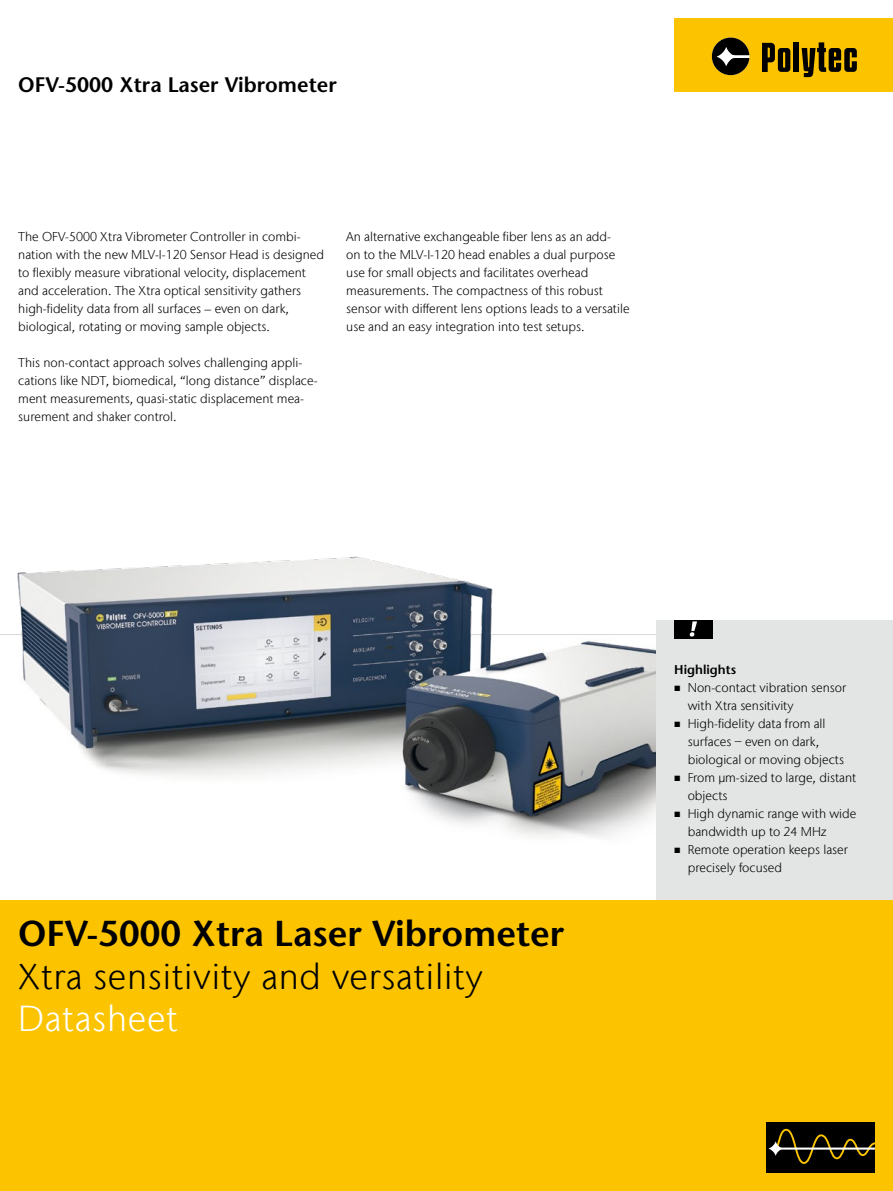
<style>
.page{position:relative;width:893px;height:1191px;background:#fff}
.page>*{position:absolute;margin:0;border:0;box-sizing:border-box;transform-origin:0 0}
.t1{font:300 36px "Stone Sans IIITC Com";letter-spacing:.02em;color:#000}
.t2{font:600 36px "Stone Sans";color:#000}
.t3{font:300 36px "Stone Sans IIITC Com";letter-spacing:.02em;color:#fff}
.t4{font:600 21px "Stone Sans";color:#000}
.t5{font:300 12.75px/18px "Stone Sans IIITC Com";color:#000}
.t6{font:600 12.75px "Stone Sans";color:#000}
.s1{font-family:"Segoe UI";font-weight:400;font-size:7.5px}
</style>
<div class="page">
<div style="left:674px;top:19px;width:219px;height:73px;background:#fcc400"></div>
<div style="left:794px;top:42px;width:5px;height:30px;background:#000"></div>
<svg style="left:762px;top:43px;width:28px;height:29px"></svg>
<svg style="left:712px;top:38px;width:37px;height:37px"></svg>
<svg style="left:802px;top:42px;width:55px;height:35px"></svg>
<img style="left:0;top:556px;width:656px;height:281px">
<div style="left:656px;top:620px;width:237px;height:280px;background:#e3e4e4"></div>
<div style="left:0;top:900px;width:893px;height:291px;background:#fcc400"></div>
<div style="left:766px;top:1121px;width:109px;height:51px;background:#000"></div>
<svg style="left:768px;top:1128px;width:107px;height:36px"></svg>
<div style="left:674px;top:620px;width:38px;height:18px;background:#000"></div>
<svg style="left:690px;top:621px;width:7px;height:15px"></svg>
<h2 class="t4" style="left:18px;top:72px;width:320px">OFV-5000 Xtra Laser Vibrometer</h2>
<p class="t5" style="left:18px;top:228px;width:307px">The OFV-5000 Xtra Vibrometer Controller in combi&shy;nation with the new MLV-I-120 Sensor Head is designed to flexibly measure vibrational velocity, displacement and acceleration. The Xtra optical sensitivity gathers high-fidelity data from all surfaces – even on dark, biological, rotating or moving sample objects.</p>
<p class="t5" style="left:18px;top:354px;width:301px">This non-contact approach solves challenging appli&shy;cations like NDT, biomedical, “long distance” displace&shy;ment measurements, quasi-static displacement mea&shy;surement and shaker control.</p>
<p class="t5" style="left:346px;top:228px;width:285px">An alternative exchangeable fiber lens as an add-<br>on to the MLV-I-120 head enables a dual purpose use for small objects and facilitates overhead measurements. The compactness of this robust sensor with different lens options leads to a versatile use and an easy integration into test setups.</p>
<h1 class="t2" style="left:18px;top:912px;width:547px">OFV-5000 Xtra Laser Vibrometer</h1>
<h1 class="t1" style="left:18px;top:953px;width:466px">Xtra sensitivity and versatility</h1>
<h1 class="t3" style="left:18px;top:995px;width:161px">Datasheet</h1>
<p class="t6" style="left:674px;top:662px;width:63px">Highlights</p>
<p class="t5" style="left:688px;top:678px;width:160px;text-indent:-13px"><span class="s1">■</span> Non-contact vibration sensor with Xtra sensitivity</p>
<p class="t5" style="left:688px;top:714px;width:158px;text-indent:-13px"><span class="s1">■</span> High-fidelity data from all surfaces – even on dark, biological or moving objects</p>
<p class="t5" style="left:688px;top:768px;width:170px;text-indent:-13px"><span class="s1">■</span> From µm-sized to large, distant objects</p>
<p class="t5" style="left:688px;top:804px;width:170px;text-indent:-13px"><span class="s1">■</span> High dynamic range with wide bandwidth up to 24 MHz</p>
<p class="t5" style="left:688px;top:840px;width:162px;text-indent:-13px"><span class="s1">■</span> Remote operation keeps laser precisely focused</p>
</div>
